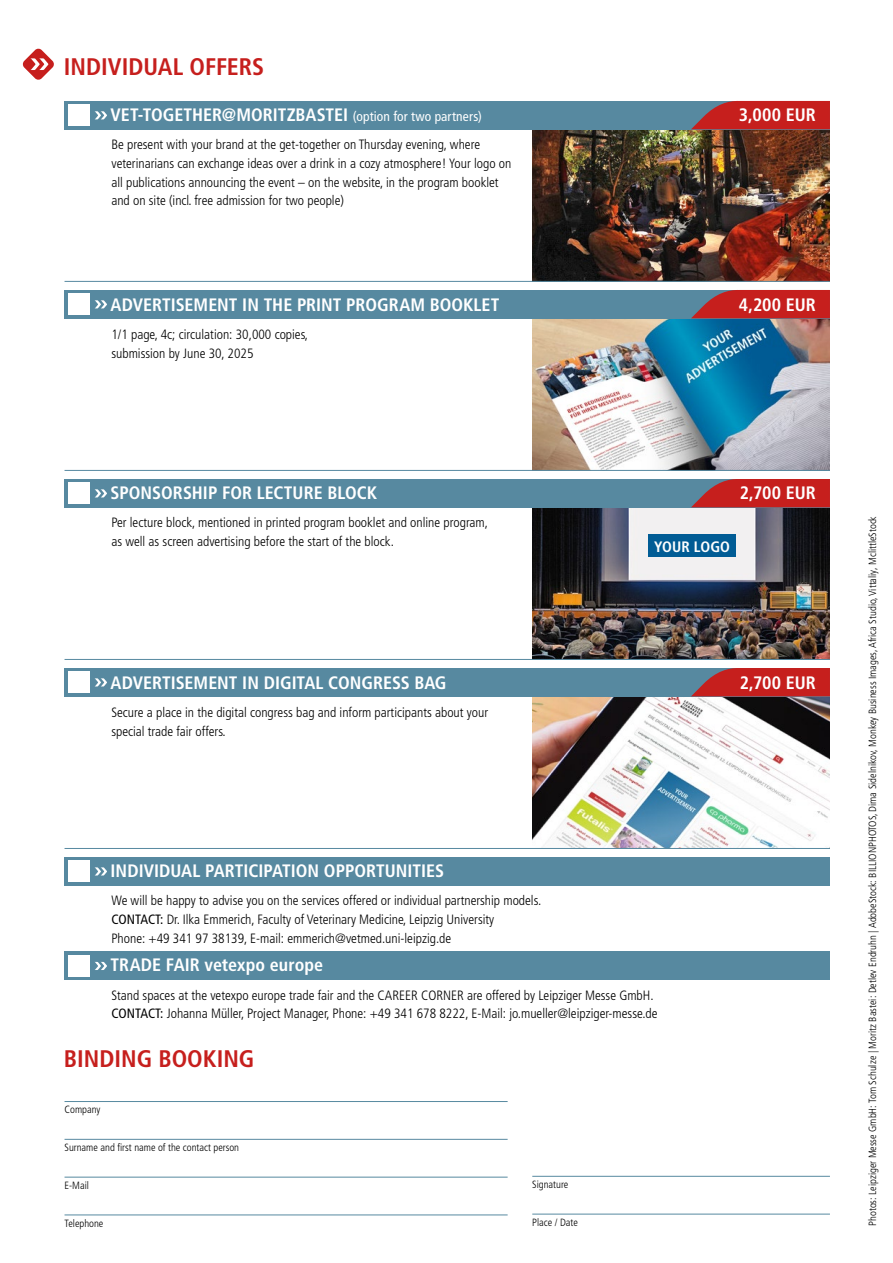
<style>
.page{position:relative;width:893px;height:1263px;background:#fff}
.page>*{position:absolute;margin:0;border:0;box-sizing:border-box;transform-origin:0 0}
.t1{font:700 condensed 24px "Frutiger LT Pro";color:#c61f1d}
.t2{font:700 condensed 18px "Frutiger LT Pro";color:#fff}
.t3{font:700 condensed 15.15px "Frutiger LT Pro";letter-spacing:.005em;color:#fff}
.t4{font:300 condensed 13.5px/18.8px "Frutiger LT Pro";color:#000}
.t5{font:300 condensed 10.5px "Frutiger LT Pro";color:#000}
.s1{font-weight:400;font-size:13.5px}
.s2{font-weight:400}
</style>
<div class="page">
<img style="left:532px;top:507px;width:298px;height:152px">
<div style="left:648px;top:535px;width:88px;height:22px;background:#015c95"></div>
<img style="left:532px;top:318px;width:298px;height:152px">
<img style="left:532px;top:696px;width:298px;height:152px">
<div style="left:65px;top:290px;width:765px;height:28px;background:#5789a0"></div>
<svg style="left:691px;top:290px;width:139px;height:28px"></svg>
<div style="left:69px;top:293px;width:21px;height:22px;background:#fff"></div>
<div style="left:65px;top:479px;width:765px;height:28px;background:#5789a0"></div>
<div style="left:69px;top:482px;width:21px;height:22px;background:#fff"></div>
<svg style="left:691px;top:479px;width:139px;height:28px"></svg>
<div style="left:65px;top:668px;width:765px;height:28px;background:#5789a0"></div>
<div style="left:69px;top:671px;width:21px;height:22px;background:#fff"></div>
<svg style="left:691px;top:668px;width:139px;height:28px"></svg>
<div style="left:65px;top:857px;width:765px;height:28px;background:#5789a0"></div>
<div style="left:69px;top:860px;width:21px;height:22px;background:#fff"></div>
<div style="left:65px;top:951px;width:765px;height:29px;background:#5789a0"></div>
<div style="left:69px;top:955px;width:21px;height:21px;background:#fff"></div>
<hr style="left:65px;top:659px;width:765px;height:1px;background:#5789a0">
<hr style="left:65px;top:848px;width:765px;height:1px;background:#5789a0">
<hr style="left:65px;top:1101px;width:443px;height:1px;background:#5789a0">
<hr style="left:65px;top:1139px;width:443px;height:1px;background:#5789a0">
<hr style="left:65px;top:1215px;width:443px;height:1px;background:#5789a0">
<hr style="left:532px;top:1214px;width:298px;height:1px;background:#5789a0">
<hr style="left:65px;top:1177px;width:443px;height:1px;background:#5789a0">
<hr style="left:532px;top:1176px;width:298px;height:1px;background:#5789a0">
<svg style="left:94px;top:300px;width:13px;height:8px"></svg>
<svg style="left:94px;top:489px;width:13px;height:8px"></svg>
<svg style="left:94px;top:678px;width:13px;height:8px"></svg>
<svg style="left:94px;top:867px;width:13px;height:8px"></svg>
<svg style="left:95px;top:962px;width:12px;height:8px"></svg>
<svg style="left:22px;top:48px;width:32px;height:32px"></svg>
<img style="left:532px;top:129px;width:298px;height:152px">
<div style="left:65px;top:101px;width:765px;height:28px;background:#5789a0"></div>
<div style="left:69px;top:104px;width:21px;height:22px;background:#fff"></div>
<svg style="left:691px;top:101px;width:139px;height:28px"></svg>
<svg style="left:94px;top:111px;width:13px;height:8px"></svg>
<hr style="left:65px;top:281px;width:765px;height:1px;background:#5789a0">
<hr style="left:65px;top:470px;width:765px;height:1px;background:#5789a0">
<h1 class="t1" style="left:64px;top:52px;width:202px">INDIVIDUAL OFFERS</h1>
<h2 class="t2" style="left:111px;top:104px;width:373px">VET-TOGETHER@MORITZBASTEI <span class="s1">(option for two partners)</span></h2>
<h2 class="t2" style="left:739px;top:104px;width:79px">3,000 EUR</h2>
<p class="t4" style="left:111px;top:135px;width:402px">Be present with your brand at the get-together on Thursday evening, where veterinarians can exchange ideas over a drink in a cozy atmosphere! Your logo on all publications announcing the event – on the website, in the program booklet and on site (incl. free admission for two people)</p>
<h2 class="t2" style="left:111px;top:294px;width:390px">ADVERTISEMENT IN THE PRINT PROGRAM BOOKLET</h2>
<h2 class="t2" style="left:739px;top:294px;width:79px">4,200 EUR</h2>
<p class="t4" style="left:111px;top:325px;width:198px">1/1 page, 4c; circulation: 30,000 copies, submission by June 30, 2025</p>
<h2 class="t2" style="left:111px;top:482px;width:268px">SPONSORSHIP FOR LECTURE BLOCK</h2>
<h2 class="t2" style="left:740px;top:482px;width:78px">2,700 EUR</h2>
<p class="t4" style="left:111px;top:513px;width:378px">Per lecture block, mentioned in printed program booklet and online program, as well as screen advertising before the start of the block.</p>
<p class="t3" style="left:654px;top:537px;width:78px">YOUR LOGO</p>
<h2 class="t2" style="left:111px;top:672px;width:338px">ADVERTISEMENT IN DIGITAL CONGRESS BAG</h2>
<h2 class="t2" style="left:740px;top:672px;width:78px">2,700 EUR</h2>
<p class="t4" style="left:111px;top:703px;width:378px">Secure a place in the digital congress bag and inform participants about your special trade fair offers.</p>
<h2 class="t2" style="left:111px;top:860px;width:335px">INDIVIDUAL PARTICIPATION OPPORTUNITIES</h2>
<p class="t4" style="left:111px;top:891px;width:431px">We will be happy to advise you on the services offered or individual partnership models.<br><span class="s2">CONTACT:</span> Dr. Ilka Emmerich, Faculty of Veterinary Medicine, Leipzig University<br>Phone: +49 341 97 38139, E-mail: emmerich@vetmed.uni-leipzig.de</p>
<h2 class="t2" style="left:111px;top:954px;width:214px">TRADE FAIR vetexpo europe</h2>
<p class="t4" style="left:111px;top:986px;width:548px">Stand spaces at the vetexpo europe trade fair and the CAREER CORNER are offered by Leipziger Messe GmbH.<br><span class="s2">CONTACT:</span> Johanna Müller, Project Manager, Phone: +49 341 678 8222, E-Mail: jo.mueller@leipziger-messe.de</p>
<h1 class="t1" style="left:64px;top:1044px;width:192px">BINDING BOOKING</h1>
<p class="t5" style="left:65px;top:1104px;width:37px">Company</p>
<p class="t5" style="left:65px;top:1141px;width:176px">Surname and first name of the contact person</p>
<p class="t5" style="left:65px;top:1179px;width:26px">E-Mail</p>
<p class="t5" style="left:65px;top:1217px;width:40px">Telephone</p>
<p class="t5" style="left:532px;top:1178px;width:38px">Signature</p>
<p class="t5" style="left:532px;top:1216px;width:47px">Place / Date</p>
<p class="t5" style="left:866px;top:1226px;width:711px;rotate:-90deg">Photos: Leipziger Messe GmbH: Tom Schulze | Moritz Bastei: Detlev Endruhn | AdobeStock: BILLIONPHOTOS, Dima Sidelnikov, Monkey Business Images, Africa Studio, Vittaliy, MclittleStock</p>
</div>
